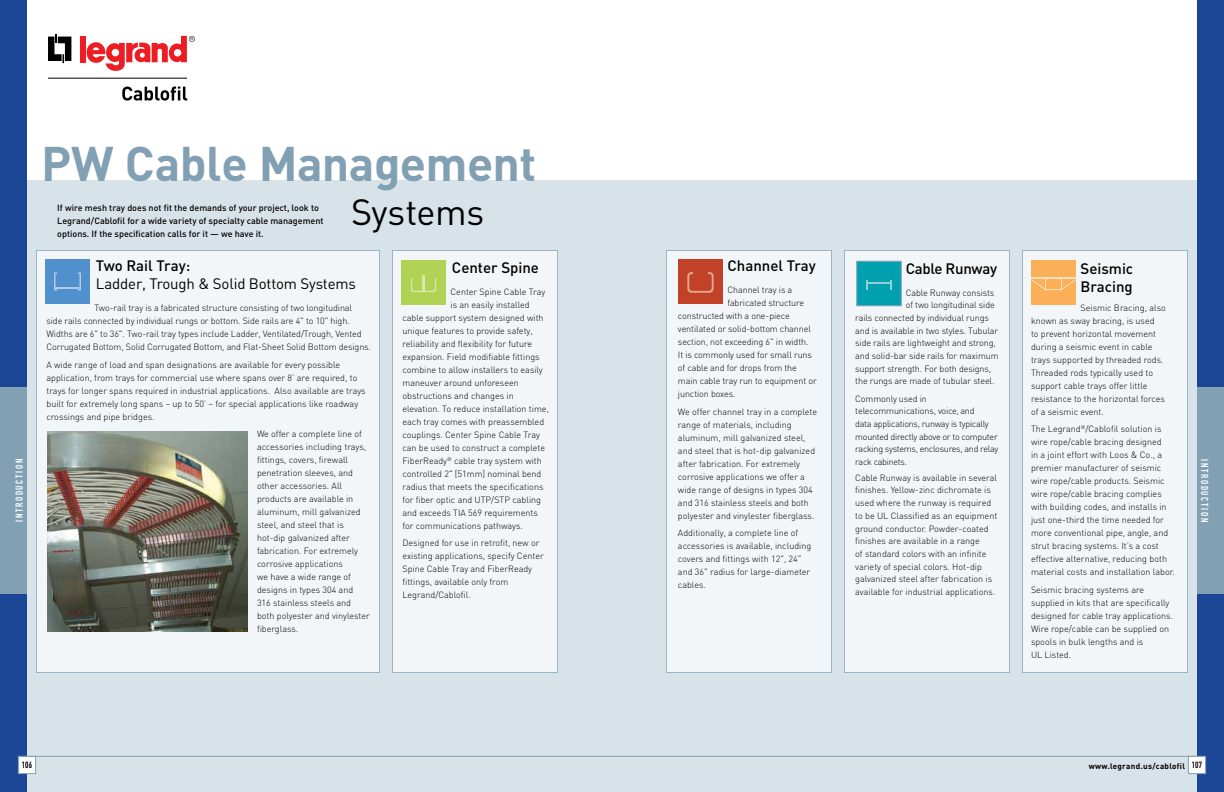
<style>
.page{position:relative;width:1224px;height:792px;background:#fff}
.page>*{position:absolute;margin:0;border:0;box-sizing:border-box;transform-origin:0 0}
.t1{font:700 48px "DIN";letter-spacing:-.015em;color:#82a0b3}
.t2{font:36px "DIN";letter-spacing:-.01em;color:#000}
.t3{font:500 15px/18px "DIN";color:#000}
.t4{font:15px "DIN";letter-spacing:-.01em;color:#000}
.t5{font:500 15px "DIN";letter-spacing:-.02em;color:#000}
.t6{font:10px "DIN Engschrift";letter-spacing:.16em;color:#fff}
.t7{font:300 9px/13px "DIN";color:#000}
.t8{font:500 9px/13px "DIN";color:#000}
.t9{font:300 9px/12.7px "DIN";letter-spacing:-.03em;color:#000}
.t10{font:9px "DIN Engschrift";color:#000}
.t11{font:700 8px "DIN";letter-spacing:.04em;color:#000}
.s1{font-family:"DIN Engschrift";font-weight:400;font-size:9px}
</style>
<div class="page">
<div style="left:0;top:180px;width:1224px;height:612px;background:#d8e3e9"></div>
<svg style="left:48px;top:34px;width:23px;height:29px"></svg>
<div style="left:80px;top:36px;width:6px;height:26px;background:#ed1d24"></div>
<svg style="left:87px;top:36px;width:108px;height:35px"></svg>
<hr style="left:48px;top:78px;width:139px;height:1px;background:#000">
<svg style="left:122px;top:87px;width:65px;height:14px"></svg>
<div style="left:392px;top:250px;width:166px;height:423px;background:#f3f6f8;border:1px solid #82a0b3"></div>
<div style="left:666px;top:250px;width:166px;height:423px;background:#f3f6f8;border:1px solid #82a0b3"></div>
<div style="left:36px;top:250px;width:344px;height:423px;background:#f3f6f8;border:1px solid #82a0b3"></div>
<div style="left:45px;top:259px;width:45px;height:45px;background:#5091cd"></div>
<svg style="left:54px;top:272px;width:27px;height:18px"></svg>
<div style="left:678px;top:259px;width:45px;height:45px;background:#c14227"></div>
<svg style="left:687px;top:272px;width:27px;height:21px"></svg>
<div style="left:1022px;top:250px;width:166px;height:423px;background:#f3f6f8;border:1px solid #82a0b3"></div>
<div style="left:1031px;top:260px;width:45px;height:46px;background:#fbb057"></div>
<hr style="left:1031px;top:277px;width:45px;height:2px;background:#fff">
<svg style="left:1031px;top:278px;width:45px;height:13px"></svg>
<div style="left:844px;top:250px;width:166px;height:423px;background:#f3f6f8;border:1px solid #82a0b3"></div>
<img style="left:47px;top:431px;width:201px;height:201px">
<div style="left:1197px;top:0;width:27px;height:792px;background:#1a4695"></div>
<div style="left:1197px;top:387px;width:27px;height:207px;background:#82a0b3"></div>
<hr style="left:612px;top:756px;width:594px;height:1px;background:#82a0b3">
<div style="left:1188px;top:756px;width:18px;height:18px;background:#fff;border:1px solid #82a0b3"></div>
<div style="left:0;top:0;width:27px;height:792px;background:#1a4695"></div>
<div style="left:0;top:387px;width:27px;height:207px;background:#82a0b3"></div>
<div style="left:18px;top:756px;width:18px;height:18px;background:#fff;border:1px solid #82a0b3"></div>
<hr style="left:18px;top:756px;width:594px;height:1px;background:#82a0b3">
<div style="left:401px;top:260px;width:45px;height:45px;background:#b0d355"></div>
<hr style="left:422px;top:275px;width:3px;height:17px;background:#fff">
<svg style="left:411px;top:278px;width:25px;height:14px"></svg>
<div style="left:856px;top:261px;width:46px;height:45px;background:#00a0af;border:1px solid #82a0b3"></div>
<hr style="left:866px;top:282px;width:26px;height:2px;background:#8fcfd8">
<svg style="left:866px;top:280px;width:2px;height:9px"></svg>
<svg style="left:890px;top:280px;width:2px;height:9px"></svg>
<p class="t6" style="left:13px;top:522px;width:65px;rotate:-90deg">introduction</p>
<h1 class="t1" style="left:41px;top:132px;width:497px">PW Cable Management</h1>
<h2 class="t2" style="left:351px;top:189px;width:135px">Systems</h2>
<h3 class="t3" style="left:452px;top:258px;width:89px">Center Spine</h3>
<p class="t7" style="left:450px;top:285px;width:96px">Center Spine Cable Tray</p>
<p class="t7" style="left:450px;top:298px;width:81px">is an easily installed</p>
<p class="t7" style="left:402px;top:311px;width:143px">cable support system designed with</p>
<p class="t7" style="left:402px;top:324px;width:132px">unique features to provide safety,</p>
<p class="t7" style="left:402px;top:337px;width:131px">reliability and flexibility for future</p>
<p class="t7" style="left:402px;top:350px;width:139px">expansion. Field modifiable fittings</p>
<p class="t7" style="left:402px;top:363px;width:142px">combine to allow installers to easily</p>
<p class="t7" style="left:402px;top:376px;width:118px">maneuver around unforeseen</p>
<p class="t7" style="left:402px;top:389px;width:113px">obstructions and changes in</p>
<p class="t7" style="left:402px;top:402px;width:148px">elevation. To reduce installation time,</p>
<p class="t7" style="left:402px;top:415px;width:143px">each tray comes with preassembled</p>
<p class="t7" style="left:402px;top:428px;width:139px">couplings. Center Spine Cable Tray</p>
<p class="t7" style="left:402px;top:441px;width:144px">can be used to construct a complete</p>
<p class="t7" style="left:402px;top:454px;width:141px">FiberReady<sup>®</sup> cable tray system with</p>
<p class="t7" style="left:402px;top:467px;width:141px">controlled 2" [51mm] nominal bend</p>
<p class="t7" style="left:402px;top:480px;width:143px">radius that meets the specifications</p>
<p class="t7" style="left:402px;top:493px;width:140px">for fiber optic and UTP/STP cabling</p>
<p class="t7" style="left:402px;top:506px;width:137px">and exceeds TIA 569 requirements</p>
<p class="t7" style="left:402px;top:519px;width:122px">for communications pathways.</p>
<p class="t7" style="left:402px;top:536px;width:143px">Designed for use in retrofit, new or existing applications, specify Center<br>Spine Cable Tray and FiberReady fittings, available only from<br>Legrand/Cablofil.</p>
<p class="t8" style="left:57px;top:200px;width:268px">If wire mesh tray does not fit the demands of your project, look to<br>Legrand/Cablofil for a wide variety of specialty cable management options. If the specification calls for it — we have it.</p>
<h3 class="t3" style="left:96px;top:256px;width:96px">Two Rail Tray:</h3>
<h3 class="t4" style="left:96px;top:275px;width:261px">Ladder, Trough &amp; Solid Bottom Systems</h3>
<p class="t7" style="left:46px;top:301px;width:326px;text-indent:48px">Two-rail tray is a fabricated structure consisting of two longitudinal<br>side rails connected by individual rungs or bottom. Side rails are 4" to 10" high.<br>Widths are 6" to 36". Two-rail tray types include Ladder, Ventilated/Trough, Vented Corrugated Bottom, Solid Corrugated Bottom, and Flat-Sheet Solid Bottom designs.</p>
<p class="t7" style="left:46px;top:358px;width:321px">A wide range of load and span designations are available for every possible application, from trays for commercial use where spans over 8’ are required, to trays for longer spans required in industrial applications. Also available are trays built for extremely long spans – up to 50’ – for special applications like roadway crossings and pipe bridges.</p>
<p class="t7" style="left:257px;top:427px;width:114px">We offer a complete line of accessories including trays, fittings, covers, firewall penetration sleeves, and other accessories. All products are available in aluminum, mill galvanized steel, and steel that is hot-dip galvanized after fabrication. For extremely corrosive applications<br>we have a wide range of designs in types 304 and<br>316 stainless steels and both polyester and vinylester fiberglass.</p>
<p class="t10" style="left:22px;top:760px;width:12px">106</p>
<h3 class="t3" style="left:727px;top:256px;width:90px">Channel Tray</h3>
<p class="t7" style="left:727px;top:283px;width:66px">Channel tray is a</p>
<p class="t7" style="left:727px;top:296px;width:78px">fabricated structure</p>
<p class="t7" style="left:678px;top:309px;width:113px">constructed with a one-piece</p>
<p class="t7" style="left:678px;top:322px;width:134px">ventilated or solid-bottom channel</p>
<p class="t7" style="left:678px;top:335px;width:132px">section, not exceeding 6" in width.</p>
<p class="t7" style="left:678px;top:348px;width:136px">It is commonly used for small runs</p>
<p class="t7" style="left:678px;top:361px;width:120px">of cable and for drops from the</p>
<p class="t7" style="left:678px;top:374px;width:140px">main cable tray run to equipment or</p>
<p class="t7" style="left:678px;top:387px;width:59px">junction boxes.</p>
<p class="t7" style="left:678px;top:405px;width:141px">We offer channel tray in a complete range of materials, including aluminum, mill galvanized steel, and steel that is hot-dip galvanized after fabrication. For extremely corrosive applications we offer a wide range of designs in types 304 and 316 stainless steels and both polyester and vinylester fiberglass.</p>
<p class="t7" style="left:678px;top:526px;width:135px">Additionally, a complete line of accessories is available, including covers and fittings with 12", 24" and 36" radius for large-diameter cables.</p>
<h3 class="t5" style="left:906px;top:259px;width:93px">Cable Runway</h3>
<p class="t7" style="left:906px;top:286px;width:90px">Cable Runway consists</p>
<p class="t7" style="left:906px;top:298px;width:91px">of two longitudinal side</p>
<p class="t7" style="left:855px;top:311px;width:135px">rails connected by individual rungs</p>
<p class="t7" style="left:855px;top:324px;width:144px">and is available in two styles. Tubular</p>
<p class="t7" style="left:855px;top:336px;width:142px">side rails are lightweight and strong,</p>
<p class="t7" style="left:855px;top:349px;width:145px">and solid-bar side rails for maximum</p>
<p class="t7" style="left:855px;top:362px;width:137px">support strength. For both designs,</p>
<p class="t7" style="left:855px;top:374px;width:141px">the rungs are made of tubular steel.</p>
<p class="t9" style="left:855px;top:392px;width:145px">Commonly used in telecommunications, voice, and<br>data applications, runway is typically mounted directly above or to computer racking systems, enclosures, and relay rack cabinets.</p>
<p class="t7" style="left:855px;top:471px;width:144px;line-height:12.7px">Cable Runway is available in several finishes. Yellow-zinc dichromate is used where the runway is required to be UL Classified as an equipment ground conductor. Powder-coated finishes are available in a range<br>of standard colors with an infinite variety of special colors. Hot-dip galvanized steel after fabrication is available for industrial applications.</p>
<h3 class="t3" style="left:1080px;top:259px;width:54px">Seismic<br>Bracing</h3>
<p class="t7" style="left:1031px;top:301px;width:136px;text-indent:50px">Seismic Bracing, also known as sway bracing, is used<br>to prevent horizontal movement during a seismic event in cable trays supported by threaded rods.<br>Threaded rods typically used to support cable trays offer little resistance to the horizontal forces of a seismic event.</p>
<p class="t7" style="left:1031px;top:422px;width:145px">The Legrand<sup>®</sup>/Cablofil solution is wire rope/cable bracing designed<br>in a joint effort with Loos &amp; Co., a premier manufacturer of seismic wire rope/cable products. Seismic wire rope/cable bracing complies with building codes, and installs in just one-third the time needed for more conventional pipe, angle, and strut bracing systems. It’s a cost effective alternative, reducing both material costs and installation labor.</p>
<p class="t7" style="left:1031px;top:582px;width:144px">Seismic bracing systems are supplied in kits that are specifically designed for cable tray applications.<br>Wire rope/cable can be supplied on spools in bulk lengths and is<br>UL Listed.</p>
<p class="t6" style="left:1211px;top:459px;width:65px;rotate:90deg">introduction</p>
<p class="t11" style="left:1089px;top:760px;width:115px">www.legrand.us/cablofil <span class="s1">107</span></p>
</div>
